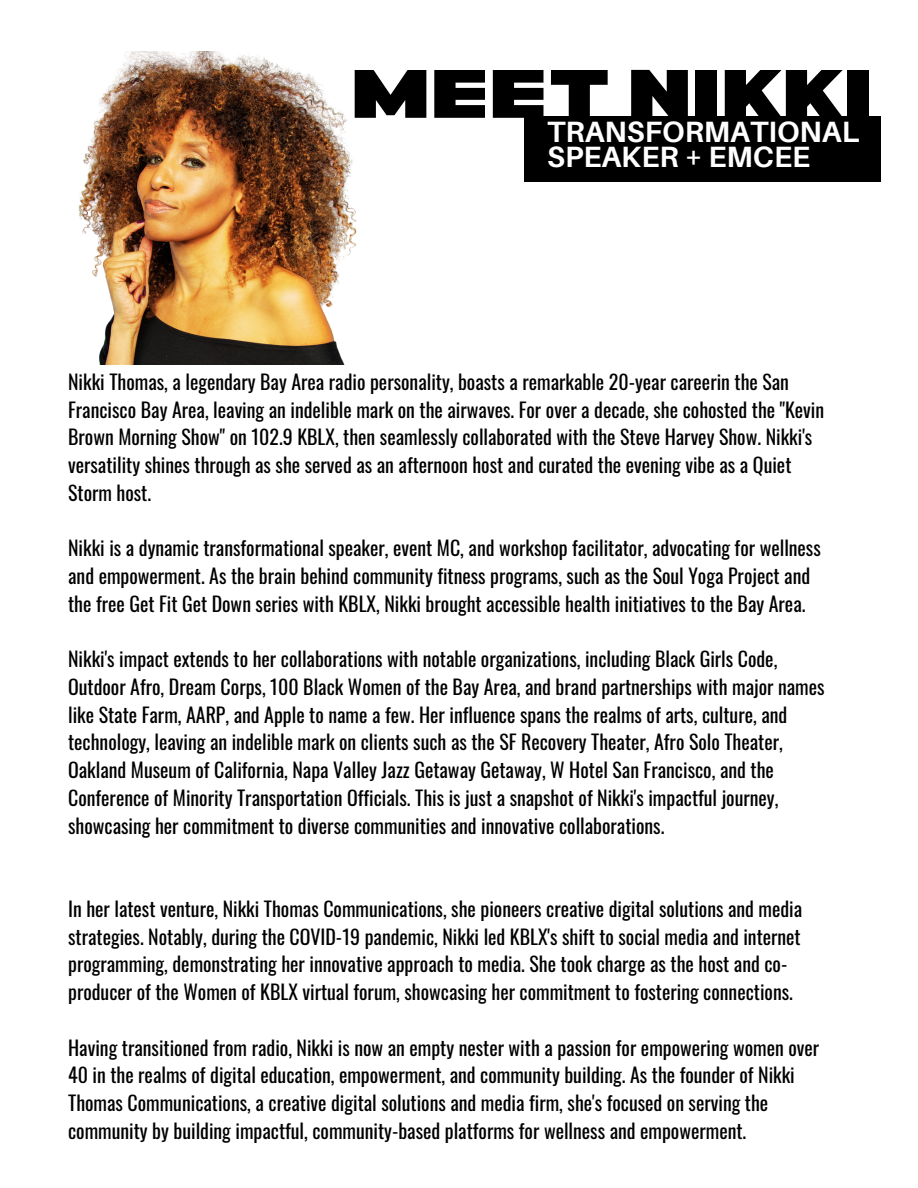
<style>
.page{position:relative;width:918px;height:1188px;background:#fff}
.page>*{position:absolute;margin:0;border:0;box-sizing:border-box;transform-origin:0 0}
.t1{font:900 expanded 66.9px "Bernoru";color:#000}
.t2{font:700 29.4px/24.8px "Aileron";color:#fff}
.t3{font:19.95px/27.8px "Oswald";color:#000}
</style>
<div class="page">
<div style="left:524px;top:116px;width:356px;height:66px;background:#000"></div>
<img style="left:78px;top:52px;width:279px;height:313px">
<p class="t1" style="left:351px;top:56px;width:523px">MEET NIKKI</p>
<p class="t2" style="left:547px;top:119px;width:314px">TRANSFORMATIONAL<br>SPEAKER + EMCEE</p>
<p class="t3" style="left:68px;top:367px;width:758px">Nikki Thomas, a legendary Bay Area radio personality, boasts a remarkable 20-year careerin the San Francisco Bay Area, leaving an indelible mark on the airwaves. For over a decade, she cohosted the "Kevin Brown Morning Show" on 102.9 KBLX, then seamlessly collaborated with the Steve Harvey Show. Nikki's versatility shines through as she served as an afternoon host and curated the evening vibe as a Quiet Storm host.</p>
<h1 class="t3" style="left:68px;top:533px;width:754px">Nikki is a dynamic transformational speaker, event MC, and workshop facilitator, advocating for wellness and empowerment. As the brain behind community fitness programs, such as the Soul Yoga Project and the free Get Fit Get Down series with KBLX, Nikki brought accessible health initiatives to the Bay Area.</h1>
<h2 class="t3" style="left:68px;top:644px;width:758px">Nikki's impact extends to her collaborations with notable organizations, including Black Girls Code, Outdoor Afro, Dream Corps, 100 Black Women of the Bay Area, and brand partnerships with major names like State Farm, AARP, and Apple to name a few. Her influence spans the realms of arts, culture, and technology, leaving an indelible mark on clients such as the SF Recovery Theater, Afro Solo Theater, Oakland Museum of California, Napa Valley Jazz Getaway Getaway, W Hotel San Francisco, and the Conference of Minority Transportation Officials. This is just a snapshot of Nikki's impactful journey, showcasing her commitment to diverse communities and innovative collaborations.</h2>
<p class="t3" style="left:68px;top:894px;width:736px">In her latest venture, Nikki Thomas Communications, she pioneers creative digital solutions and media strategies. Notably, during the COVID-19 pandemic, Nikki led KBLX's shift to social media and internet programming, demonstrating her innovative approach to media. She took charge as the host and co&shy;producer of the Women of KBLX virtual forum, showcasing her commitment to fostering connections.</p>
<p class="t3" style="left:68px;top:1033px;width:753px">Having transitioned from radio, Nikki is now an empty nester with a passion for empowering women over 40 in the realms of digital education, empowerment, and community building. As the founder of Nikki Thomas Communications, a creative digital solutions and media firm, she's focused on serving the community by building impactful, community-based platforms for wellness and empowerment.</p>
</div>
